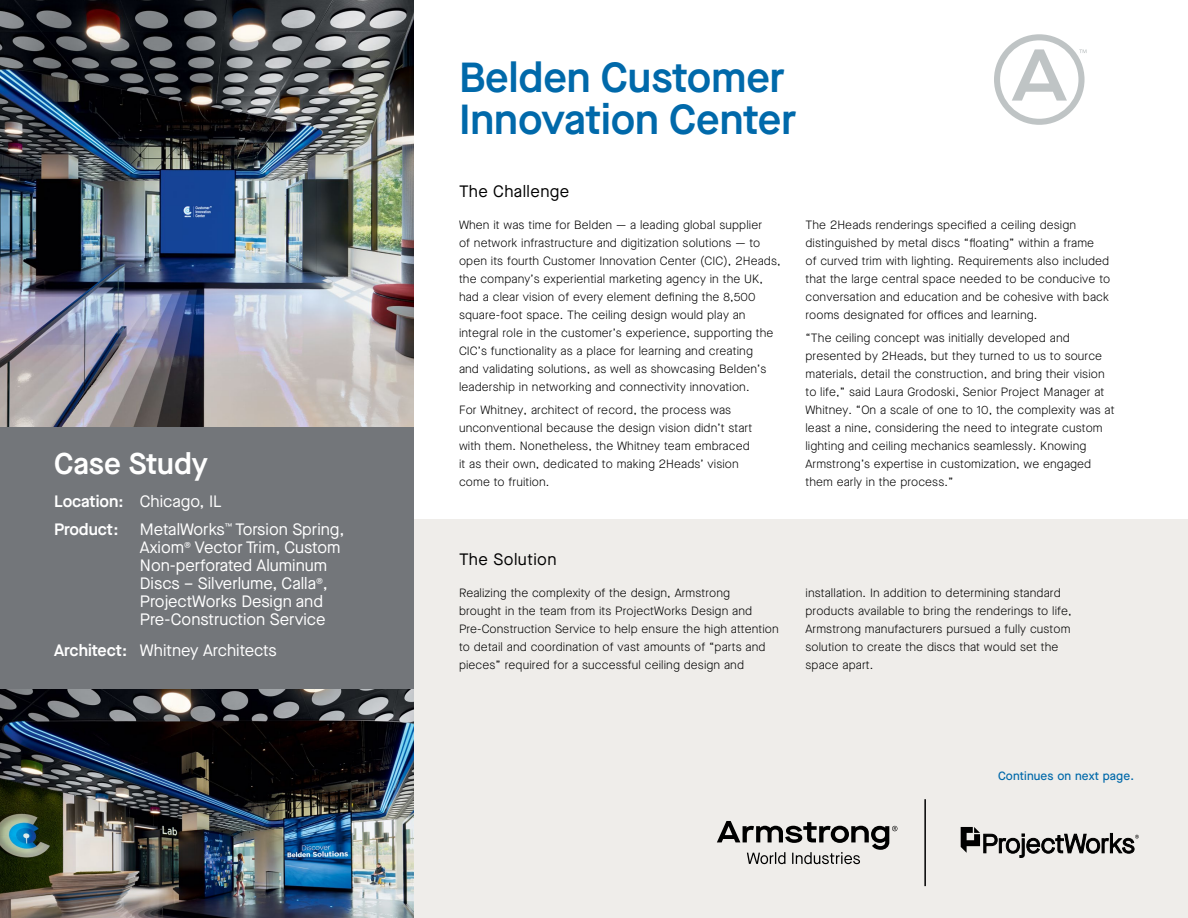
<style>
.page{position:relative;width:1188px;height:918px;background:#fff}
.page>*{position:absolute;margin:0;border:0;box-sizing:border-box;transform-origin:0 0}
.t1{font:600 42px/42px "Maison Neue";color:#0069aa}
.t2{font:600 30px "Maison Neue";color:#fff}
.t3{font:16.5px/18px "Maison Neue";color:#fff}
.t4{font:600 16.5px/28.5px "Maison Neue";letter-spacing:-.005em;color:#fff}
.t5{font:16.5px "Maison Neue";letter-spacing:.025em;color:#000}
.t6{font:300 12px/18px "Maison Neue";letter-spacing:.01em;color:#000}
.t7{font:500 12px "Maison Neue";letter-spacing:.01em;color:#0069aa}
.s1{font-weight:400}
.s2{font-weight:600}
</style>
<div class="page">
<div style="left:413px;top:519px;width:775px;height:399px;background:#efedea"></div>
<img style="left:0;top:688px;width:413px;height:230px">
<img style="left:0;top:0;width:413px;height:427px">
<div style="left:0;top:427px;width:413px;height:261px;background:#73767a"></div>
<svg style="left:994px;top:34px;width:93px;height:91px"></svg>
<hr style="left:924px;top:799px;width:2px;height:87px;background:#000">
<svg style="left:961px;top:827px;width:178px;height:31px"></svg>
<svg style="left:717px;top:821px;width:180px;height:43px"></svg>
<h2 class="t2" style="left:54px;top:443px;width:155px">Case Study</h2>
<h3 class="t4" style="left:54px;top:486px;width:169px">Location: <span class="s1">Chicago, IL<br></span>Product:</h3>
<h3 class="t3" style="left:140px;top:520px;width:206px">MetalWorks<sup>™</sup> Torsion Spring,<br>Axiom<sup>®</sup> Vector Trim, Custom<br>Non-perforated Aluminum<br>Discs – Silverlume, Calla<sup>®</sup>,<br>ProjectWorks Design and<br>Pre-Construction Service</h3>
<h3 class="t3" style="left:54px;top:642px;width:224px"><span class="s2">Architect:</span> Whitney Architects</h3>
<h1 class="t1" style="left:459px;top:55px;width:339px">Belden Customer<br>Innovation Center</h1>
<h3 class="t5" style="left:459px;top:181px;width:112px">The Challenge</h3>
<p class="t6" style="left:459px;top:216px;width:323px">When it was time for Belden — a leading global supplier<br>of network infrastructure and digitization solutions — to open its fourth Customer Innovation Center (CIC), 2Heads, the company’s experiential marketing agency in the UK, had a clear vision of every element defining the 8,500 square-foot space. The ceiling design would play an integral role in the customer’s experience, supporting the CIC’s functionality as a place for learning and creating<br>and validating solutions, as well as showcasing Belden’s leadership in networking and connectivity innovation.</p>
<p class="t6" style="left:459px;top:401px;width:295px">For Whitney, architect of record, the process was unconventional because the design vision didn’t start with them. Nonetheless, the Whitney team embraced it as their own, dedicated to making 2Heads’ vision come to fruition.</p>
<p class="t6" style="left:806px;top:216px;width:306px">The 2Heads renderings specified a ceiling design distinguished by metal discs “floating” within a frame<br>of curved trim with lighting. Requirements also included that the large central space needed to be conducive to conversation and education and be cohesive with back rooms designated for offices and learning.</p>
<p class="t6" style="left:806px;top:329px;width:311px">“The ceiling concept was initially developed and presented by 2Heads, but they turned to us to source materials, detail the construction, and bring their vision to life,” said Laura Grodoski, Senior Project Manager at Whitney. “On a scale of one to 10, the complexity was at least a nine, considering the need to integrate custom lighting and ceiling mechanics seamlessly. Knowing Armstrong’s expertise in customization, we engaged them early in the process.”</p>
<h3 class="t5" style="left:459px;top:549px;width:99px">The Solution</h3>
<p class="t6" style="left:459px;top:584px;width:321px">Realizing the complexity of the design, Armstrong<br>brought in the team from its ProjectWorks Design and Pre-Construction Service to help ensure the high attention to detail and coordination of vast amounts of “parts and pieces” required for a successful ceiling design and</p>
<p class="t6" style="left:806px;top:584px;width:268px">installation. In addition to determining standard products available to bring the renderings to life, Armstrong manufacturers pursued a fully custom solution to create the discs that would set the space apart.</p>
<p class="t7" style="left:998px;top:768px;width:138px">Continues on next page.</p>
</div>
